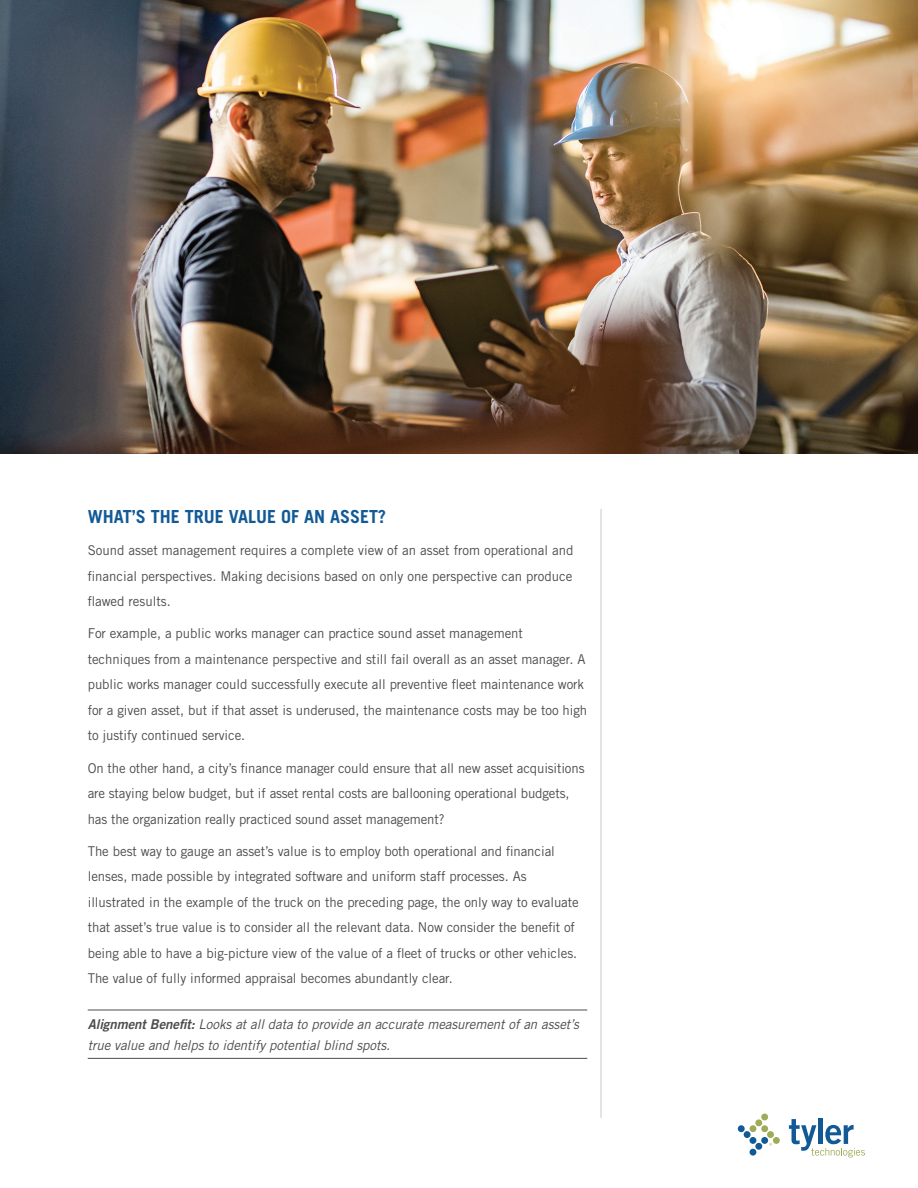
<style>
.page{position:relative;width:918px;height:1188px;background:#fff}
.page>*{position:absolute;margin:0;border:0;box-sizing:border-box;transform-origin:0 0}
.H2{font:700 18px "Trade Gothic";color:#125a96}
.Body_text{font:13.5px/25.5px "Trade Gothic";letter-spacing:-.005em;color:#4b4c4d}
.Body_text-2{font:italic 13.5px/21px "Trade Gothic";letter-spacing:-.005em;color:#4b4c4d}
.s1{font-family:"Trade Gothic Bold Two"}
</style>
<div class="page">
<img style="left:0;top:0;width:918px;height:454px">
<hr style="left:88px;top:1010px;width:499px;height:1px;background:#4b4c4d">
<hr style="left:88px;top:1058px;width:499px;height:1px;background:#4b4c4d">
<hr style="left:601px;top:509px;width:1px;height:609px;background:#c7c8ca">
<div style="left:818px;top:1118px;width:5px;height:26px;background:#125a96"></div>
<div style="left:738px;top:1125px;width:7px;height:7px;background:#125a96;border-radius:50%"></div>
<div style="left:744px;top:1131px;width:7px;height:7px;background:#125a96;border-radius:50%"></div>
<div style="left:750px;top:1137px;width:6px;height:7px;background:#125a96;border-radius:50%"></div>
<div style="left:750px;top:1149px;width:6px;height:7px;background:#125a96;border-radius:50%"></div>
<div style="left:755px;top:1143px;width:7px;height:7px;background:#125a96;border-radius:50%"></div>
<div style="left:761px;top:1137px;width:7px;height:7px;background:#125a96;border-radius:50%"></div>
<div style="left:750px;top:1125px;width:6px;height:7px;background:#a0ab57;border-radius:50%"></div>
<div style="left:755px;top:1119px;width:7px;height:7px;background:#a0ab57;border-radius:50%"></div>
<div style="left:761px;top:1125px;width:7px;height:7px;background:#a0ab57;border-radius:50%"></div>
<div style="left:767px;top:1131px;width:7px;height:7px;background:#a0ab57;border-radius:50%"></div>
<div style="left:773px;top:1137px;width:7px;height:7px;background:#a0ab57;border-radius:50%"></div>
<div style="left:761px;top:1114px;width:7px;height:6px;background:#a0ab57;border-radius:50%"></div>
<svg style="left:789px;top:1119px;width:76px;height:39px"></svg>
<p class="H2" style="left:88px;top:505px;width:300px">WHAT’S THE TRUE VALUE OF AN ASSET?</p>
<p class="Body_text" style="left:88px;top:537px;width:487px;text-align:justify">Sound asset management requires a complete view of an asset from operational and financial perspectives. Making decisions based on only one perspective can produce flawed results.</p>
<p class="Body_text" style="left:88px;top:621px;width:501px">For example, a public works manager can practice sound asset management techniques from a maintenance perspective and still fail overall as an asset manager. A public works manager could successfully execute all preventive fleet maintenance work for a given asset, but if that asset is underused, the maintenance costs may be too high to justify continued service.</p>
<p class="Body_text" style="left:88px;top:755px;width:498px">On the other hand, a city’s finance manager could ensure that all new asset acquisitions are staying below budget, but if asset rental costs are ballooning operational budgets, has the organization really practiced sound asset management?</p>
<p class="Body_text" style="left:88px;top:838px;width:493px">The best way to gauge an asset’s value is to employ both operational and financial lenses, made possible by integrated software and uniform staff processes. As illustrated in the example of the truck on the preceding page, the only way to evaluate that asset’s true value is to consider all the relevant data. Now consider the benefit of being able to have a big-picture view of the value of a fleet of trucks or other vehicles.<br>The value of fully informed appraisal becomes abundantly clear.</p>
<p class="Body_text-2" style="left:88px;top:1014px;width:493px"><span class="s1">Alignment Benefit:</span> Looks at all data to provide an accurate measurement of an asset’s true value and helps to identify potential blind spots.</p>
</div>
